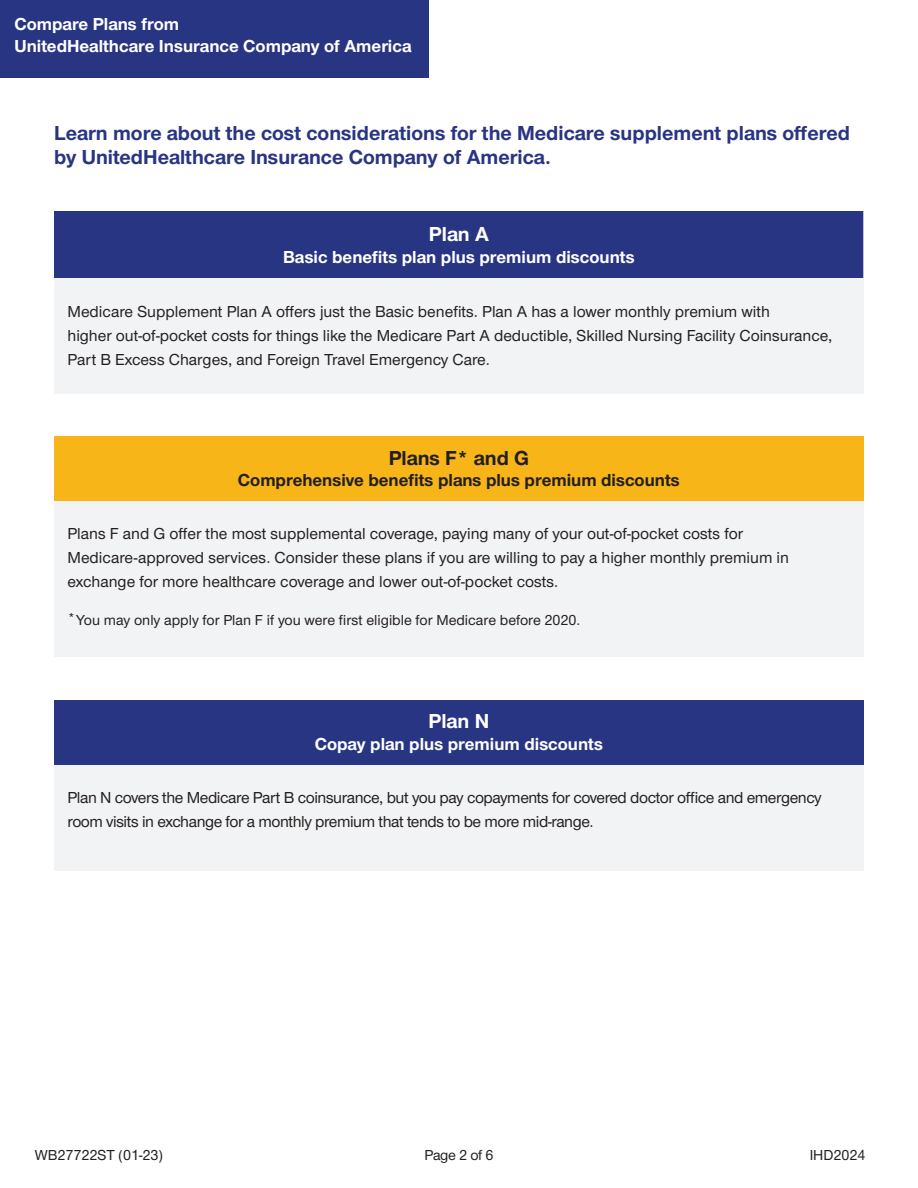
<style>
.page{position:relative;width:918px;height:1188px;background:#fff}
.page>*{position:absolute;margin:0;border:0;box-sizing:border-box;transform-origin:0 0}
.t1{font:700 21px/24px "UHC Sans";color:#283582}
.t2{font:700 21px "UHC Sans";color:#231f20}
.t3{font:700 21px "UHC Sans";color:#fff}
.t4{font:700 18px/21.6px "UHC Sans";color:#fff}
.t5{font:700 18px "UHC Sans";color:#231f20}
.t6{font:500 16.5px/24px "UHC Sans";color:#231f20}
.t7{font:500 16.5px/24px "UHC Sans";letter-spacing:-.025em;color:#231f20}
.t8{font:500 15px "UHC Sans";color:#231f20}
</style>
<div class="page">
<div style="left:54px;top:211px;width:810px;height:68px;background:#283582"></div>
<div style="left:54px;top:279px;width:810px;height:115px;background:#f2f3f4"></div>
<hr style="left:863px;top:211px;width:1px;height:68px;background:#fff">
<div style="left:54px;top:436px;width:810px;height:65px;background:#f7b518"></div>
<div style="left:54px;top:501px;width:810px;height:156px;background:#f2f3f4"></div>
<div style="left:0;top:0;width:429px;height:78px;background:#283582"></div>
<div style="left:54px;top:700px;width:810px;height:65px;background:#283582"></div>
<div style="left:54px;top:765px;width:810px;height:105px;background:#f2f3f4"></div>
<p class="t4" style="left:14px;top:13px;width:399px">Compare Plans from<br>UnitedHealthcare Insurance Company of America</p>
<p class="t1" style="left:54px;top:120px;width:797px">Learn more about the cost considerations for the Medicare supplement plans offered by UnitedHealthcare Insurance Company of America.</p>
<p class="t3" style="left:429px;top:220px;width:61px">Plan A</p>
<p class="t4" style="left:283px;top:245px;width:353px">Basic benefits plan plus premium discounts</p>
<p class="t6" style="left:68px;top:298px;width:766px">Medicare Supplement Plan A offers just the Basic benefits. Plan A has a lower monthly premium with<br>higher out-of-pocket costs for things like the Medicare Part A deductible, Skilled Nursing Facility Coinsurance,<br>Part B Excess Charges, and Foreign Travel Emergency Care.</p>
<p class="t2" style="left:389px;top:444px;width:142px">Plans F* and G</p>
<p class="t5" style="left:238px;top:468px;width:443px">Comprehensive benefits plans plus premium discounts</p>
<p class="t6" style="left:68px;top:521px;width:723px">Plans F and G offer the most supplemental coverage, paying many of your out-of-pocket costs for<br>Medicare-approved services. Consider these plans if you are willing to pay a higher monthly premium in exchange for more healthcare coverage and lower out-of-pocket costs.</p>
<p class="t8" style="left:68px;top:610px;width:514px">*You may only apply for Plan F if you were first eligible for Medicare before 2020.</p>
<p class="t3" style="left:429px;top:707px;width:62px">Plan N</p>
<p class="t4" style="left:315px;top:733px;width:290px">Copay plan plus premium discounts</p>
<p class="t7" style="left:68px;top:784px;width:756px">Plan N covers the Medicare Part B coinsurance, but you pay copayments for covered doctor office and emergency room visits in exchange for a monthly premium that tends to be more mid-range.</p>
<p class="t8" style="left:35px;top:1145px;width:129px">WB27722ST (01-23)</p>
<p class="t8" style="left:424px;top:1145px;width:71px">Page 2 of 6</p>
<p class="t8" style="left:810px;top:1145px;width:57px">IHD2024</p>
</div>
